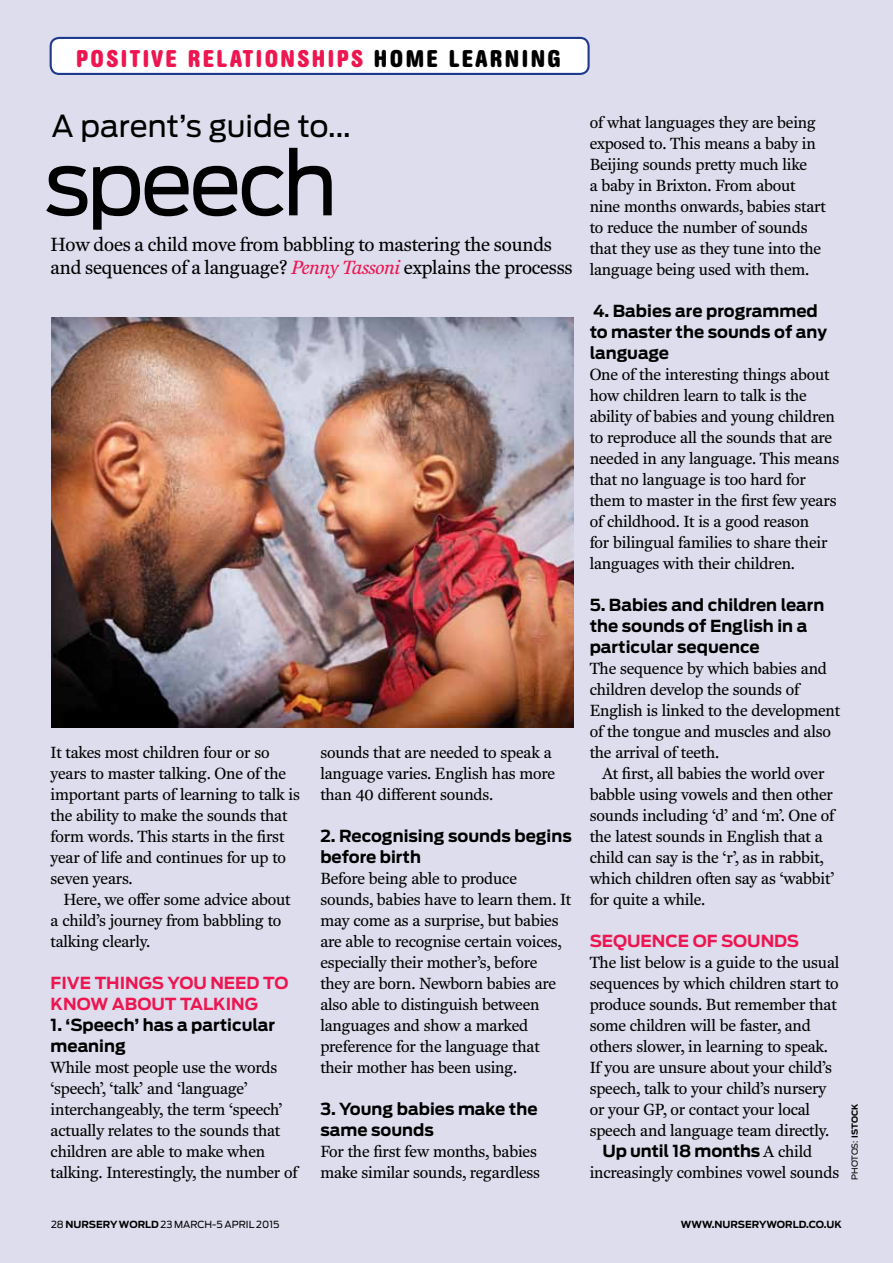
<style>
.page{position:relative;width:893px;height:1263px;background:#dddded}
.page>*{position:absolute;margin:0;border:0;box-sizing:border-box;transform-origin:0 0}
.t1{font:87px "Antenna";letter-spacing:-.04em;color:#000}
.t2{font:30px "Antenna";color:#000}
.t3{font:700 condensed 24px "AG Book Rounded BQ";letter-spacing:.1em;color:#ed1651}
.t4{font:700 condensed 24px "AG Book Rounded BQ";color:#000}
.t5{font:19.5px/22.5px "Fenway";letter-spacing:-.01em;color:#000}
.t6{font:16.5px/21px "Fenway";letter-spacing:-.01em;color:#000}
.t7{font:700 16.5px/21px "Antenna";color:#000}
.t8{font:700 16.5px "Antenna";color:#ed1651}
.t9{font:9.75px "Antenna";color:#000}
.t10{font:700 9.75px "Antenna";color:#000}
.t11{font:8.25px "Antenna";color:#000}
.s1{color:#000}
.s2{font-style:italic;color:#ed1651}
.s3{font-family:"Fenway";font-weight:400}
.s4{font-weight:700}
</style>
<div class="page">
<div style="left:51px;top:38px;width:538px;height:36px;background:#fff;border-radius:9px"></div>
<div style="left:50px;top:37px;width:540px;height:38px;border:2px solid #1e398d;border-radius:9px"></div>
<img style="left:52px;top:317px;width:521px;height:410px">
<h3 class="t3" style="left:76px;top:44px;width:388px">POSITIVE RELATIONSHIPS <span class="s1">HOME LEARNIN</span></h3>
<h3 class="t4" style="left:548px;top:44px;width:15px">G</h3>
<h2 class="t2" style="left:51px;top:108px;width:301px">A parent’s guide to...</h2>
<h1 class="t1" style="left:44px;top:132px;width:295px">speech</h1>
<p class="t5" style="left:51px;top:233px;width:524px">How does a child move from babbling to mastering the sounds and sequences of a language? <span class="s2">Penny Tassoni</span> explains the processs</p>
<p class="t6" style="left:51px;top:742px;width:251px">It takes most children four or so years to master talking. One of the important parts of learning to talk is the ability to make the sounds that form words. This starts in the first year of life and continues for up to seven years.</p>
<p class="t6" style="left:51px;top:889px;width:241px;text-indent:13px">Here, we offer some advice about a child’s journey from babbling to talking clearly.</p>
<p class="t8" style="left:51px;top:973px;width:131px">FIVE THINGS YOU</p>
<p class="t8" style="left:210px;top:973px;width:13px">NEED</p>
<p class="t8" style="left:263px;top:973px;width:26px">TO</p>
<p class="t8" style="left:51px;top:994px;width:16px">KNOW</p>
<p class="t8" style="left:112px;top:994px;width:145px">about talki ng</p>
<p class="t7" style="left:51px;top:1015px;width:226px">1. ‘Speech’ has a particular meaning</p>
<p class="t6" style="left:51px;top:1057px;width:248px">While most people use the words ‘speech’, ‘talk’ and ‘language’ interchangeably, the term ‘speech’ actually relates to the sounds that children are able to make when talking. Interestingly, the number of</p>
<p class="t6" style="left:320px;top:742px;width:236px">sounds that are needed to speak a language varies. English has more than 40 different sounds.</p>
<p class="t7" style="left:320px;top:826px;width:253px">2. Recognising sounds begins before birth</p>
<p class="t6" style="left:320px;top:868px;width:252px">Before being able to produce sounds, babies have to learn them. It may come as a surprise, but babies are able to recognise certain voices, especially their mother’s, before<br>they are born. Newborn babies are also able to distinguish between languages and show a marked preference for the language that their mother has been using.</p>
<p class="t7" style="left:320px;top:1099px;width:219px">3. Young babies make the same sounds</p>
<p class="t6" style="left:320px;top:1141px;width:221px">For the first few months, babies make similar sounds, regardless</p>
<p class="t6" style="left:590px;top:112px;width:238px">of what languages they are being exposed to. This means a baby in<br>Beijing sounds pretty much like<br>a baby in Brixton. From about nine months onwards, babies start to reduce the number of sounds that they use as they tune into the language being used with them.</p>
<p class="t7" style="left:590px;top:301px;width:239px">4. Babies are programmed to master the sounds of any language</p>
<p class="t6" style="left:590px;top:364px;width:251px">One of the interesting things about how children learn to talk is the ability of babies and young children to reproduce all the sounds that are needed in any language. This means that no language is too hard for them to master in the first few years of childhood. It is a good reason<br>for bilingual families to share their languages with their children.</p>
<p class="t7" style="left:590px;top:595px;width:236px">5. Babies and children learn the sounds of English in a particular sequence</p>
<p class="t6" style="left:590px;top:658px;width:252px">The sequence by which babies and children develop the sounds of<br>English is linked to the development of the tongue and muscles and also the arrival of teeth.</p>
<p class="t6" style="left:590px;top:763px;width:246px;text-indent:13px">At first, all babies the world over babble using vowels and then other sounds including ‘d’ and ‘m’. One of the latest sounds in English that a child can say is the ‘r’, as in rabbit, which children often say as ‘wabbit’ for quite a while.</p>
<p class="t8" style="left:590px;top:931px;width:51px">SEQUENCE</p>
<p class="t8" style="left:693px;top:931px;width:43px">OF SOUNDS</p>
<p class="t6" style="left:590px;top:952px;width:251px">The list below is a guide to the usual sequences by which children start to produce sounds. But remember that some children will be faster, and others slower, in learning to speak.<br>If you are unsure about your child’s speech, talk to your child’s nursery or your GP, or contact your local speech and language team directly.</p>
<p class="t7" style="left:602px;top:1141px;width:211px">Up until 18 months <span class="s3">A child</span></p>
<p class="t6" style="left:590px;top:1162px;width:251px">increasingly combines vowel sounds</p>
<p class="t11" style="left:850px;top:1180px;width:77px;rotate:-90deg">photos: <span class="s4">i stock</span></p>
<p class="t9" style="left:51px;top:1218px;width:230px">28 <span class="s4">nursery world</span> 23 March-5 April 2015</p>
<p class="t10" style="left:681px;top:1218px;width:162px">www.nurseryworld.co.uk</p>
</div>
